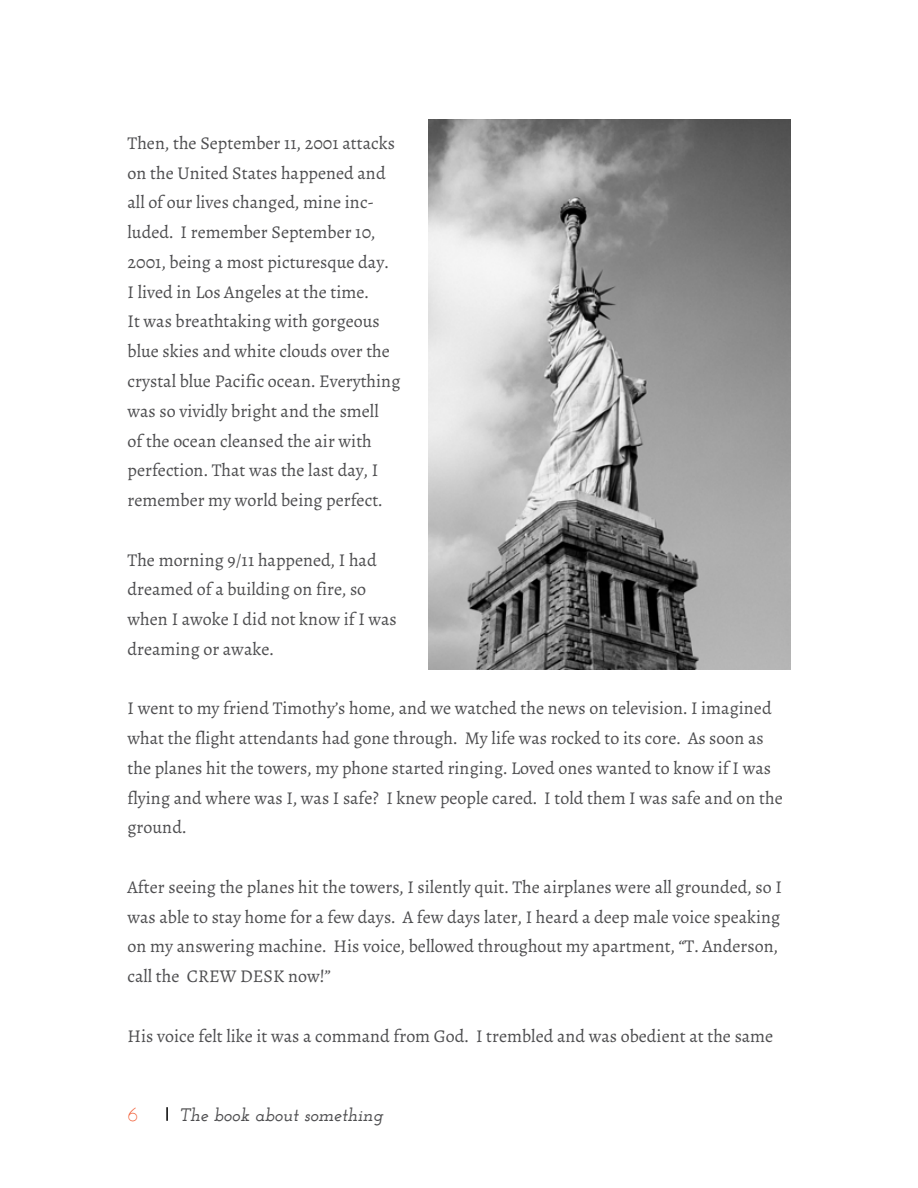
<style>
.page{position:relative;width:918px;height:1188px;background:#fff}
.page>*{position:absolute;margin:0;border:0;box-sizing:border-box;transform-origin:0 0}
.t1{font:300 21px "Josefin Slab";color:#f04e23}
.t2{font:18px/29.7px "Alegreya";color:#4d4d4f}
.t3{font:italic 600 18px "Josefin Slab";color:#4d4d4f}
</style>
<div class="page">
<svg style="left:166px;top:1107px;width:2px;height:14px"></svg>
<img style="left:428px;top:119px;width:362px;height:550px">
<p class="t2" style="left:128px;top:128px;width:274px">Then, the September 11, 2001 attacks on the United States happened and all of our lives changed, mine inc&shy;luded. I remember September 10, 2001, being a most picturesque day.<br>I lived in Los Angeles at the time.<br>It was breathtaking with gorgeous blue skies and white clouds over the crystal blue Pacific ocean. Everything was so vividly bright and the smell<br>of the ocean cleansed the air with perfection. That was the last day, I remember my world being perfect.</p>
<p class="t2" style="left:128px;top:545px;width:271px">The morning 9/11 happened, I had dreamed of a building on fire, so when I awoke I did not know if I was dreaming or awake.</p>
<p class="t2" style="left:128px;top:694px;width:657px">I went to my friend Timothy’s home, and we watched the news on television. I imagined what the flight attendants had gone through. My life was rocked to its core. As soon as the planes hit the towers, my phone started ringing. Loved ones wanted to know if I was flying and where was I, was I safe? I knew people cared. I told them I was safe and on the ground.</p>
<p class="t2" style="left:128px;top:872px;width:656px">After seeing the planes hit the towers, I silently quit. The airplanes were all grounded, so I was able to stay home for a few days. A few days later, I heard a deep male voice speaking on my answering machine. His voice, bellowed throughout my apartment, “T. Anderson, call the CREW DESK now!”</p>
<p class="t2" style="left:128px;top:1021px;width:647px">His voice felt like it was a command from God. I trembled and was obedient at the same</p>
<p class="t1" style="left:128px;top:1101px;width:12px">6</p>
<p class="t3" style="left:179px;top:1104px;width:205px">The book about something</p>
</div>
